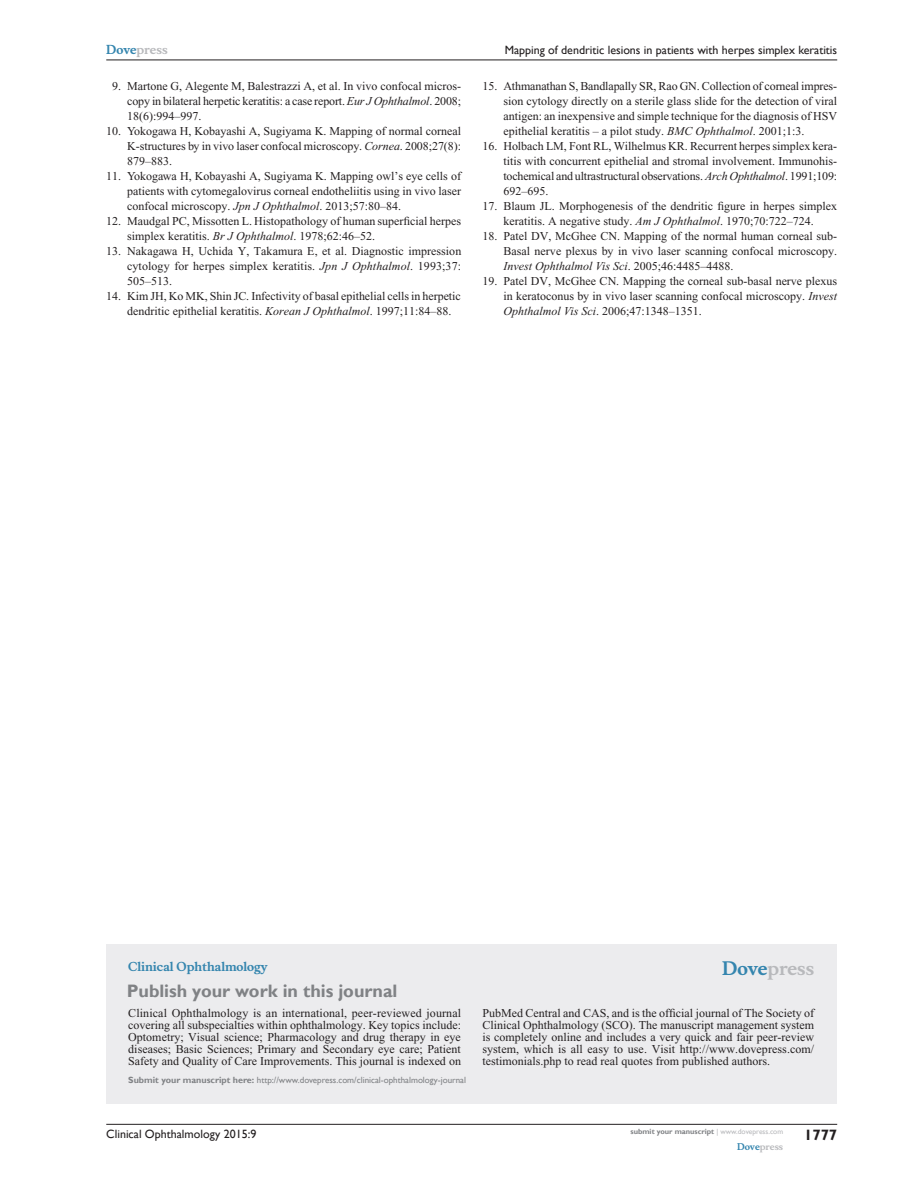
<style>
.page{position:relative;width:918px;height:1188px;background:#fff}
.page>*{position:absolute;margin:0;border:0;box-sizing:border-box;transform-origin:0 0}
.PromBx-H1{font:700 18px "Gill Sans";color:#808285}
.PromBx-Brand{font:700 18px "Musee";color:#b8b9bc}
.t1{font:700 15px "Gill Sans";color:#231f20}
.RefNL2{font:12px/15px "Times New Roman";color:#231f20;text-align:justify}
.PromBx-Tx{font:12px/12px "Times New Roman";color:#231f20;text-align:justify}
.t2{font:12px "Gill Sans";color:#231f20}
.PromBx-JrnlName{font:700 12px "Musee";color:#3485ae}
.t3{font:700 12px "Musee";color:#b8b9bc}
.PromBx-SubmitMssWebA{font:9px "Gill Sans";color:#808285}
.t4{font:700 9px "Musee";color:#b8b9bc}
.t5{font:700 7.5px "Gill Sans";color:#808285}
.s1{color:#3485ae}
.s2{font-style:italic}
.s3{font-weight:700}
.s4{font-weight:400;color:#b8b9bc}
</style>
<div class="page">
<div style="left:106px;top:944px;width:731px;height:159px;background:#ececee"></div>
<hr style="left:106px;top:1124px;width:731px;height:1px;background:#231f20">
<hr style="left:106px;top:60px;width:731px;height:1px;background:#231f20">
<p class="t3" style="left:106px;top:43px;width:63px"><span class="s1">Dove</span>press</p>
<p class="RefNL2" style="left:127px;top:79px;width:335px;text-indent:-15px">9. Martone G, Alegente M, Balestrazzi A, et al. In vivo confocal micros&shy;copy in bilateral herpetic keratitis: a case report. <span class="s2">Eur J Ophthalmol</span>. 2008; 18(6):994–997.</p>
<p class="RefNL2" style="left:127px;top:124px;width:335px;text-indent:-21px">10. Yokogawa H, Kobayashi A, Sugiyama K. Mapping of normal corneal K-structures by in vivo laser confocal microscopy. <span class="s2">Cornea</span>. 2008;27(8):<br>879–883.</p>
<p class="RefNL2" style="left:127px;top:169px;width:335px;text-indent:-21px">11. Yokogawa H, Kobayashi A, Sugiyama K. Mapping owl’s eye cells of patients with cytomegalovirus corneal endotheliitis using in vivo laser confocal microscopy. <span class="s2">Jpn J Ophthalmol</span>. 2013;57:80–84.</p>
<p class="RefNL2" style="left:127px;top:214px;width:335px;text-indent:-21px">12. Maudgal PC, Missotten L. Histopathology of human superficial herpes simplex keratitis. <span class="s2">Br J Ophthalmol</span>. 1978;62:46–52.</p>
<p class="RefNL2" style="left:127px;top:244px;width:336px;text-indent:-21px">13. Nakagawa H, Uchida Y, Takamura E, et al. Diagnostic impression cytology for herpes simplex keratitis. <span class="s2">Jpn J Ophthalmol</span>. 1993;37:<br>505–513.</p>
<p class="RefNL2" style="left:127px;top:289px;width:335px;text-indent:-21px">14. Kim JH, Ko MK, Shin JC. Infectivity of basal epithelial cells in herpetic dendritic epithelial keratitis. <span class="s2">Korean J Ophthalmol</span>. 1997;11:84–88.</p>
<p class="t2" style="left:505px;top:43px;width:334px">Mapping of dendritic lesions in patients with herpes simplex keratitis</p>
<p class="RefNL2" style="left:503px;top:79px;width:335px;text-indent:-21px">15. Athmanathan S, Bandlapally SR, Rao GN. Collection of corneal impres&shy;sion cytology directly on a sterile glass slide for the detection of viral antigen: an inexpensive and simple technique for the diagnosis of HSV epithelial keratitis – a pilot study. <span class="s2">BMC Ophthalmol</span>. 2001;1:3.</p>
<p class="RefNL2" style="left:503px;top:139px;width:335px;text-indent:-21px">16. Holbach LM, Font RL, Wilhelmus KR. Recurrent herpes simplex kera&shy;titis with concurrent epithelial and stromal involvement. Immunohis&shy;tochemical and ultrastructural observations. <span class="s2">Arch Ophthalmol</span>. 1991;109:<br>692–695.</p>
<p class="RefNL2" style="left:482px;top:199px;width:356px;text-align:center">17. Blaum JL. Morphogenesis of the dendritic figure in herpes simplex keratitis. A negative study. <span class="s2">Am J Ophthalmol</span>. 1970;70:722–724.</p>
<p class="RefNL2" style="left:503px;top:229px;width:335px;text-indent:-21px">18. Patel DV, McGhee CN. Mapping of the normal human corneal sub-Basal nerve plexus by in vivo laser scanning confocal microscopy.<br><span class="s2">Invest Ophthalmol Vis Sci</span>. 2005;46:4485–4488.</p>
<p class="RefNL2" style="left:503px;top:274px;width:335px;text-indent:-21px">19. Patel DV, McGhee CN. Mapping the corneal sub-basal nerve plexus in keratoconus by in vivo laser scanning confocal microscopy. <span class="s2">Invest Ophthalmol Vis Sci</span>. 2006;47:1348–1351.</p>
<p class="PromBx-JrnlName" style="left:128px;top:959px;width:141px">Clinical Ophthalmology</p>
<p class="PromBx-H1" style="left:127px;top:980px;width:272px">Publish your work in this journal</p>
<p class="PromBx-Brand" style="left:722px;top:958px;width:94px"><span class="s1">Dove</span>press</p>
<p class="PromBx-Tx" style="left:128px;top:1007px;width:334px">Clinical Ophthalmology is an international, peer-reviewed journal covering all subspecialties within ophthalmology. Key topics include:<br>Optometry; Visual science; Pharmacology and drug therapy in eye diseases; Basic Sciences; Primary and Secondary eye care; Patient Safety and Quality of Care Improvements. This journal is indexed on</p>
<p class="PromBx-Tx" style="left:482px;top:1007px;width:333px">PubMed Central and CAS, and is the official journal of The Society of Clinical Ophthalmology (SCO). The manuscript management system is completely online and includes a very quick and fair peer-review system, which is all easy to use. Visit http://www.dovepress.com/ testimonials.php to read real quotes from published authors.</p>
<p class="PromBx-SubmitMssWebA" style="left:128px;top:1075px;width:339px"><span class="s3">Submit your manuscript here:</span> http://www.dovepress.com/clinical-ophthalmology-journal</p>
<p class="t2" style="left:106px;top:1127px;width:152px">Clinical Ophthalmology 2015:9</p>
<p class="t5" style="left:631px;top:1127px;width:154px">submit your manuscript <span class="s4">| www.dovepress.com</span></p>
<p class="t4" style="left:737px;top:1141px;width:48px"><span class="s1">Dove</span>press</p>
<p class="t1" style="left:804px;top:1126px;width:35px">1777</p>
</div>
